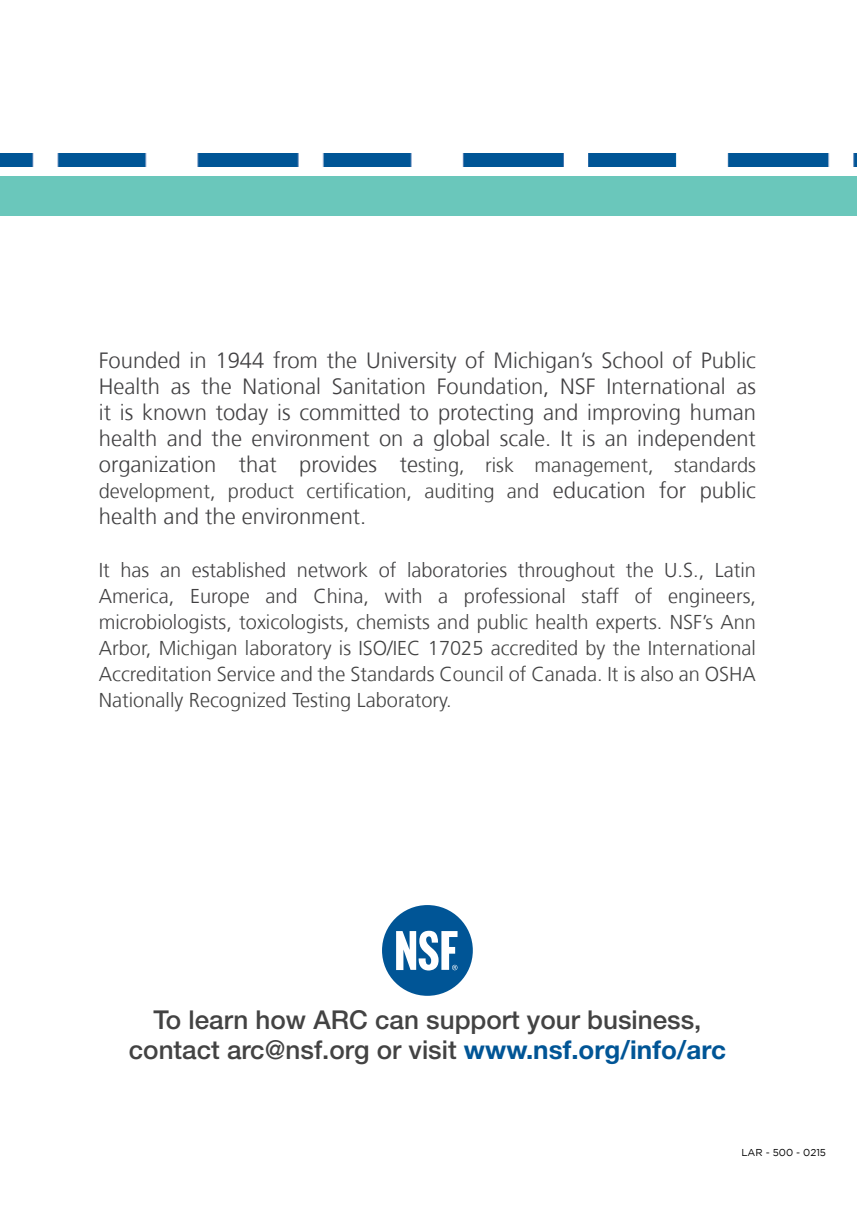
<style>
.page{position:relative;width:857px;height:1217px;background:#fff}
.page>*{position:absolute;margin:0;border:0;box-sizing:border-box;transform-origin:0 0}
.t1{font:500 26px/30px "Helvetica Neue";color:#434343;text-align:center}
.t2{font:300 22px/26px "Frutiger";color:#414042;text-align:justify}
.t3{font:300 20px/26px "Frutiger";color:#434343}
.t4{font:10px "Gotham";color:#000}
.s1{font-size:22px;color:#414042}
.s2{color:#414042}
.s3{font-weight:700;color:#005596}
</style>
<div class="page">
<div style="left:0;top:176px;width:856px;height:39px;background:#6ac7bb"></div>
<img style="left:0;top:153px;width:856px;height:13px">
<div style="left:382px;top:905px;width:90px;height:90px;background:#005596;border-radius:50%"></div>
<svg style="left:396px;top:930px;width:61px;height:40px"></svg>
<p class="t2" style="left:99px;top:347px;width:658px">Founded in 1944 from the University of Michigan’s School of Public Health as the National Sanitation Foundation, NSF International as it is known today is committed to protecting and improving human health and the environment on a global scale. It is an independent</p>
<p class="t3" style="left:99px;top:452px;width:658px"><span class="s1">organization that provides te</span>sting, risk management, standards development, product certification, auditing and <span class="s1">education for public</span></p>
<p class="t2" style="left:99px;top:503px;width:269px">health and the environment.</p>
<p class="t3" style="left:99px;top:557px;width:658px;text-align:justify"><span class="s2">It has an established network of laboratories throughout the U.S., Latin America, Europe and China, with a professional staff of engineers, microbiologists</span>, toxicologists, chemists and public health experts. NSF’s Ann Arbor, Michigan laboratory is ISO/IEC 17025 accredited by the International Accreditation Service and the Standards Council of Canada. It is also an OSHA Nationally Recognized Testing Laboratory.</p>
<h1 class="t1" style="left:129px;top:1004px;width:598px">To learn how ARC can support your business, contact arc@nsf.org or visit <span class="s3">www.nsf.org/info/arc</span></h1>
<p class="t4" style="left:741px;top:1146px;width:86px">LAR - 500 - 0215</p>
</div>
